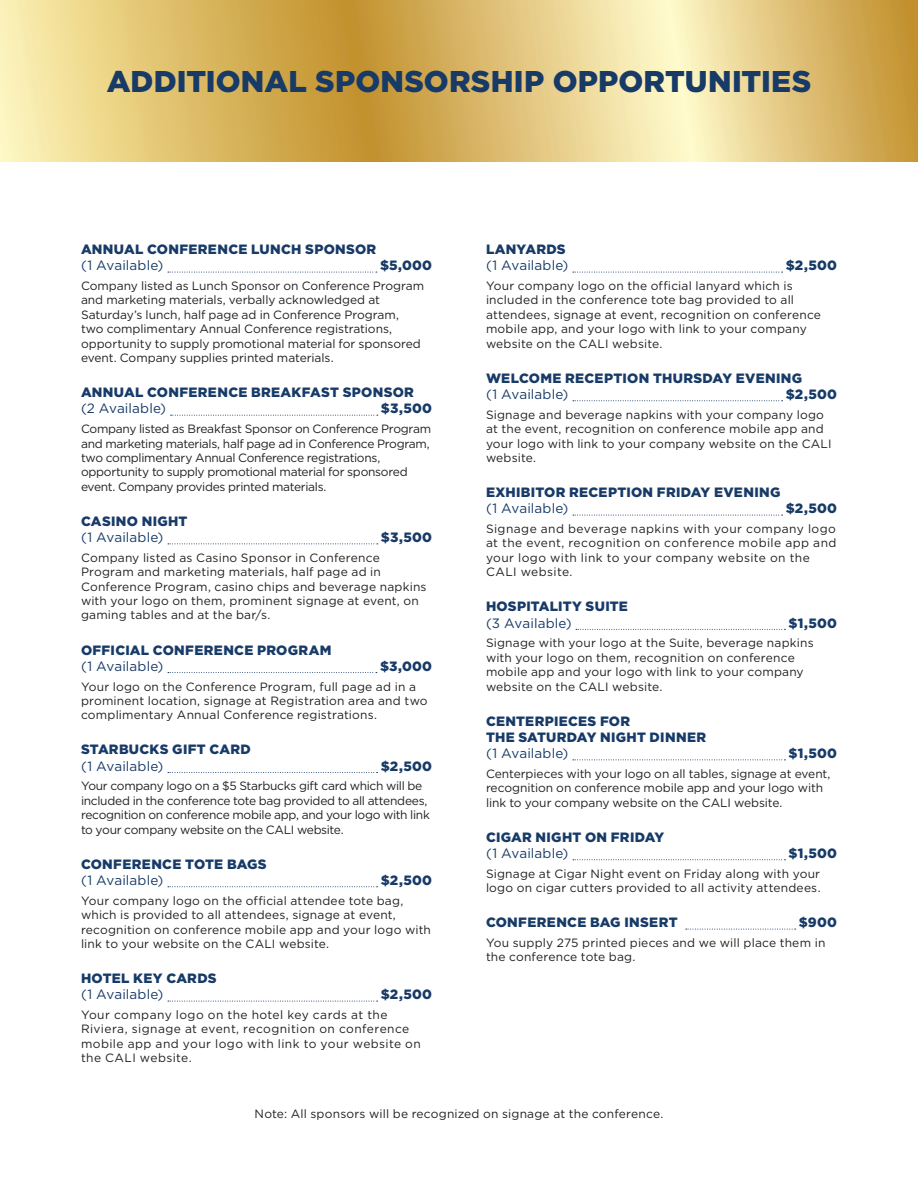
<style>
.page{position:relative;width:918px;height:1188px;background:#fff}
.page>*{position:absolute;margin:0;border:0;box-sizing:border-box;transform-origin:0 0}
.t1{font:900 30px "Gotham HTF";letter-spacing:.005em;color:#173a67}
.t2{font:900 13.5px/16.2px "Gotham HTF";letter-spacing:.02em;color:#173a67}
.t3{font:13.5px/16.2px "Gotham HTF";letter-spacing:.01em;color:#173a67}
.description{font:12px/14.4px "Gotham HTF";letter-spacing:.01em;color:#231f20}
.description-2{font:12px/14.4px "Gotham HTF";letter-spacing:-.025em;color:#231f20}
.description-3{font:12px/14.4px "Gotham HTF";letter-spacing:.035em;color:#231f20}
.s1{font-weight:400}
.s2{font-weight:900}
</style>
<div class="page">
<svg style="left:0;top:0;width:918px;height:162px"></svg>
<svg style="left:168px;top:272px;width:209px;height:1px"></svg>
<svg style="left:171px;top:415px;width:207px;height:1px"></svg>
<svg style="left:168px;top:544px;width:210px;height:1px"></svg>
<svg style="left:168px;top:672px;width:209px;height:1px"></svg>
<svg style="left:168px;top:772px;width:210px;height:1px"></svg>
<svg style="left:168px;top:886px;width:210px;height:1px"></svg>
<svg style="left:168px;top:1001px;width:210px;height:1px"></svg>
<svg style="left:573px;top:272px;width:210px;height:1px"></svg>
<svg style="left:573px;top:400px;width:210px;height:1px"></svg>
<svg style="left:573px;top:515px;width:210px;height:1px"></svg>
<svg style="left:576px;top:629px;width:209px;height:1px"></svg>
<svg style="left:573px;top:760px;width:212px;height:1px"></svg>
<svg style="left:573px;top:859px;width:212px;height:1px"></svg>
<svg style="left:686px;top:929px;width:110px;height:1px"></svg>
<p class="t1" style="left:107px;top:64px;width:706px">ADDITIONAL SPONSORSHIP OPPORTUNITIES</p>
<p class="t2" style="left:81px;top:241px;width:297px">ANNUAL CONFERENCE LUNCH SPONSOR <span class="s1">(1 Available)</span></p>
<p class="t2" style="left:380px;top:257px;width:53px">$5,000</p>
<p class="description" style="left:81px;top:278px;width:345px">Company listed as Lunch Sponsor on Conference Program and marketing materials, verbally acknowledged at Saturday’s lunch, half page ad in Conference Program, two complimentary Annual Conference registrations, opportunity to supply promotional material for sponsored event. Company supplies printed materials.</p>
<p class="t2" style="left:81px;top:384px;width:334px">ANNUAL CONFERENCE BREAKFAST SPONSOR <span class="s1">(2 Available)</span></p>
<p class="t2" style="left:381px;top:400px;width:53px">$3,500</p>
<p class="description-2" style="left:81px;top:422px;width:352px">Company listed as Breakfast Sponsor on Conference Program and marketing materials, half page ad in Conference Program, two complimentary Annual Conference registrations, opportunity to supply promotional material for sponsored event. Company provides printed materials.</p>
<p class="t3" style="left:81px;top:513px;width:108px"><span class="s2">CASINO NIGHT </span>(1 Available)</p>
<p class="t2" style="left:381px;top:529px;width:53px">$3,500</p>
<p class="description" style="left:81px;top:550px;width:347px">Company listed as Casino Sponsor in Conference Program and marketing materials, half page ad in Conference Program, casino chips and beverage napkins with your logo on them, prominent signage at event, on gaming tables and at the bar/s.</p>
<p class="t2" style="left:81px;top:641px;width:252px">OFFICIAL CONFERENCE PROGRAM <span class="s1">(1 Available)</span></p>
<p class="t2" style="left:380px;top:658px;width:53px">$3,000</p>
<p class="description" style="left:81px;top:679px;width:348px">Your logo on the Conference Program, full page ad in a prominent location, signage at Registration area and two complimentary Annual Conference registrations.</p>
<p class="t2" style="left:81px;top:741px;width:171px">STARBUCKS GIFT CARD <span class="s1">(1 Available)</span></p>
<p class="t2" style="left:381px;top:758px;width:53px">$2,500</p>
<p class="description-2" style="left:81px;top:779px;width:350px">Your company logo on a $5 Starbucks gift card which will be included in the conference tote bag provided to all attendees, recognition on conference mobile app, and your logo with link to your company website on the CALI website.</p>
<p class="t2" style="left:81px;top:856px;width:187px">CONFERENCE TOTE BAGS <span class="s1">(1 Available)</span></p>
<p class="t2" style="left:381px;top:872px;width:53px">$2,500</p>
<p class="description" style="left:81px;top:893px;width:352px">Your company logo on the official attendee tote bag, which is provided to all attendees, signage at event, recognition on conference mobile app and your logo with link to your website on the CALI website.</p>
<p class="t2" style="left:81px;top:970px;width:137px">HOTEL KEY CARDS <span class="s1">(1 Available)</span></p>
<p class="t2" style="left:381px;top:986px;width:53px">$2,500</p>
<p class="description-3" style="left:81px;top:1007px;width:341px">Your company logo on the hotel key cards at the Riviera, signage at event, recognition on conference mobile app and your logo with link to your website on the CALI website.</p>
<p class="t3" style="left:486px;top:241px;width:84px"><span class="s2">LANYARDS </span>(1 Available)</p>
<p class="t2" style="left:786px;top:257px;width:53px">$2,500</p>
<p class="description" style="left:486px;top:278px;width:337px">Your company logo on the official lanyard which is included in the conference tote bag provided to all attendees, signage at event, recognition on conference mobile app, and your logo with link to your company website on the CALI website.</p>
<p class="t2" style="left:486px;top:370px;width:318px">WELCOME RECEPTION THURSDAY EVENING <span class="s1">(1 Available)</span></p>
<p class="t2" style="left:786px;top:386px;width:53px">$2,500</p>
<p class="description" style="left:486px;top:407px;width:347px">Signage and beverage napkins with your company logo at the event, recognition on conference mobile app and your logo with link to your company website on the CALI website.</p>
<p class="t2" style="left:486px;top:484px;width:296px">EXHIBITOR RECEPTION FRIDAY EVENING <span class="s1">(1 Available)</span></p>
<p class="t2" style="left:786px;top:500px;width:53px">$2,500</p>
<p class="description-3" style="left:486px;top:521px;width:352px">Signage and beverage napkins with your company logo at the event, recognition on conference mobile app and your logo with link to your company website on the CALI website.</p>
<p class="t2" style="left:486px;top:598px;width:143px">HOSPITALITY SUITE <span class="s1">(3 Available)</span></p>
<p class="t2" style="left:789px;top:614px;width:50px">$1,500</p>
<p class="description" style="left:486px;top:636px;width:329px">Signage with your logo at the Suite, beverage napkins with your logo on them, recognition on conference mobile app and your logo with link to your company website on the CALI website.</p>
<p class="t2" style="left:486px;top:713px;width:222px">CENTERPIECES FOR<br>THE SATURDAY NIGHT DINNER <span class="s1">(1 Available)</span></p>
<p class="t2" style="left:789px;top:745px;width:50px">$1,500</p>
<p class="description" style="left:486px;top:766px;width:346px">Centerpieces with your logo on all tables, signage at event, recognition on conference mobile app and your logo with link to your company website on the CALI website.</p>
<p class="t2" style="left:486px;top:829px;width:180px">CIGAR NIGHT ON FRIDAY <span class="s1">(1 Available)</span></p>
<p class="t2" style="left:789px;top:845px;width:50px">$1,500</p>
<p class="description" style="left:486px;top:866px;width:336px">Signage at Cigar Night event on Friday along with your logo on cigar cutters provided to all activity attendees.</p>
<p class="t2" style="left:486px;top:914px;width:193px">CONFERENCE BAG INSERT</p>
<p class="t2" style="left:799px;top:914px;width:40px">$900</p>
<p class="description" style="left:486px;top:935px;width:341px">You supply 275 printed pieces and we will place them in the conference tote bag.</p>
<p class="description" style="left:255px;top:1106px;width:410px">Note: All sponsors will be recognized on signage at the conference.</p>
</div>
